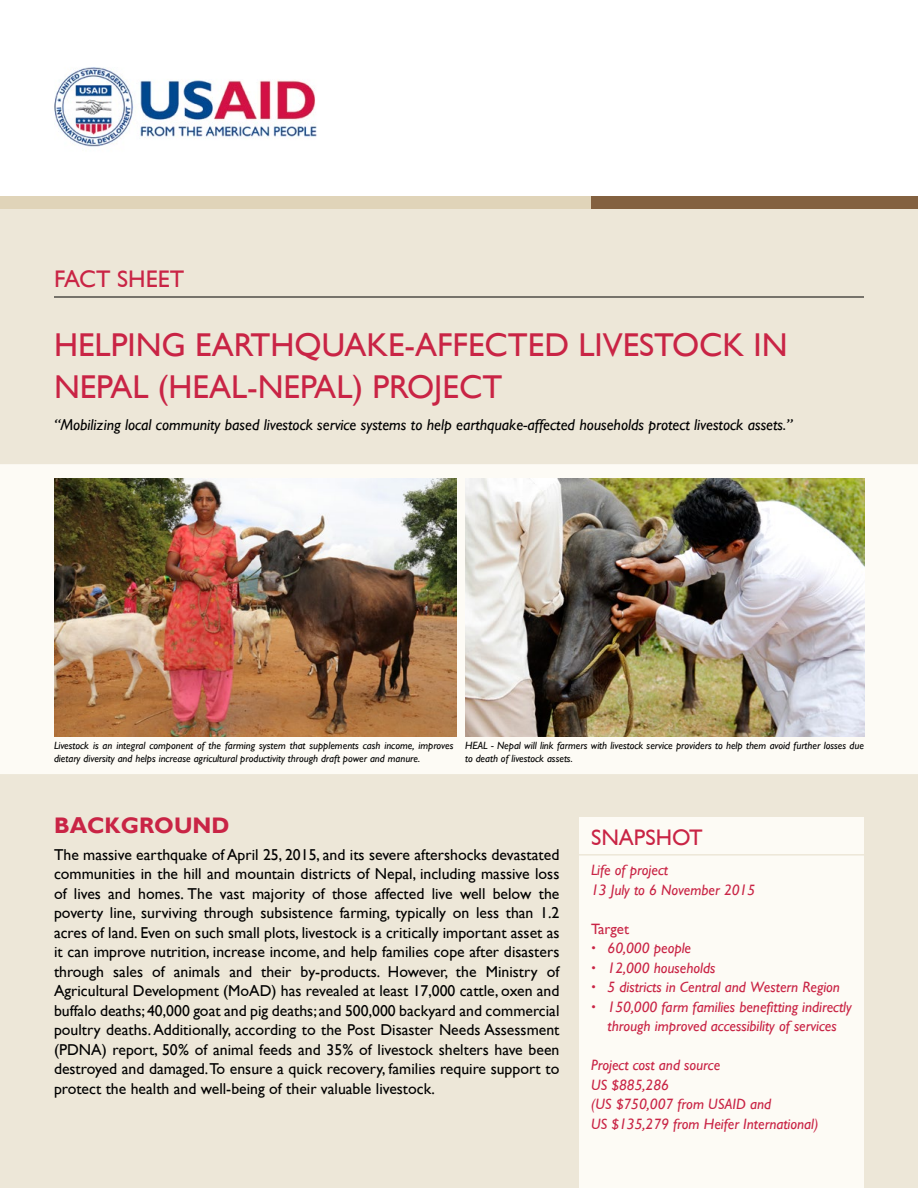
<style>
.page{position:relative;width:918px;height:1188px;background:#ede7d8}
.page>*{position:absolute;margin:0;border:0;box-sizing:border-box;transform-origin:0 0}
.t1{font:33px/42px "Gill Sans";color:#c92445}
.t2{font:24px "Gill Sans";color:#c92445}
.t3{font:700 22.5px "Gill Sans";color:#c92445}
.t4{font:22.5px "Gill Sans";color:#c92445}
.Body_text{font:15.75px/19.5px "Gill Sans";color:#000;text-align:justify}
.t5{font:italic 15.75px "Gill Sans";color:#000}
.t6{font:italic 15px/19.5px "Gill Sans";color:#c92445;text-align:center}
.t7{font:15px "Gill Sans";color:#c92445}
.Body_text-2{font:italic 10.5px/13.5px "Gill Sans";color:#000}
</style>
<div class="page">
<div style="left:0;top:464px;width:918px;height:310px;background:#fdfbf5"></div>
<div style="left:0;top:0;width:918px;height:198px;background:#fff"></div>
<img style="left:54px;top:67px;width:263px;height:80px">
<img style="left:465px;top:479px;width:399px;height:258px">
<div style="left:0;top:197px;width:592px;height:12px;background:#e0d4b9"></div>
<div style="left:592px;top:197px;width:326px;height:12px;background:#836140"></div>
<div style="left:579px;top:817px;width:284px;height:371px;background:#fdfbf5"></div>
<hr style="left:579px;top:854px;width:299px;height:2px;background:#ede7d8">
<img style="left:54px;top:479px;width:403px;height:258px">
<hr style="left:54px;top:297px;width:810px;height:1px;background:#000">
<p class="t2" style="left:54px;top:266px;width:132px">FACT SHEET</p>
<p class="t1" style="left:54px;top:324px;width:735px">HELPING EARTHQUAKE-AFFECTED LIVESTOCK IN<br>NEPAL (HEAL-NEPAL) PROJECT</p>
<p class="t5" style="left:54px;top:416px;width:740px">“Mobilizing local community based livestock service systems to help earthquake-affected households protect livestock assets.”</p>
<p class="Body_text-2" style="left:54px;top:739px;width:401px">Livestock is an integral component of the farming system that supplements cash income, improves dietary diversity and helps increase agricultural productivity through draft power and manure.</p>
<p class="Body_text-2" style="left:465px;top:739px;width:400px">HEAL - Nepal will link farmers with livestock service providers to help them avoid further losses due to death of livestock assets.</p>
<p class="t3" style="left:54px;top:812px;width:177px">BACKGROUND</p>
<p class="Body_text" style="left:54px;top:845px;width:507px">The massive earthquake of April 25, 2015, and its severe aftershocks devastated communities in the hill and mountain districts of Nepal, including massive loss of lives and homes. The vast majority of those affected live well below the poverty line, surviving through subsistence farming, typically on less than 1.2 acres of land. Even on such small plots, livestock is a critically important asset as it can improve nutrition, increase income, and help families cope after disasters through sales of animals and their by-products. However, the Ministry of Agricultural Development (MoAD) has revealed at least 17,000 cattle, oxen and buffalo deaths; 40,000 goat and pig deaths; and 500,000 backyard and commercial poultry deaths. Additionally, according to the Post Disaster Needs Assessment (PDNA) report, 50% of animal feeds and 35% of livestock shelters have been destroyed and damaged. To ensure a quick recovery, families require support to protect the health and well-being of their valuable livestock.</p>
<p class="t4" style="left:591px;top:825px;width:113px">SNAPSHOT</p>
<p class="t6" style="left:591px;top:861px;width:78px">Life of project</p>
<p class="t6" style="left:591px;top:880px;width:166px">13 July to 6 November 2015</p>
<p class="t7" style="left:591px;top:921px;width:40px">Target</p>
<p class="t6" style="left:591px;top:939px;width:102px">• 60,000 people</p>
<p class="t6" style="left:591px;top:958px;width:126px">• 12,000 households</p>
<p class="t6" style="left:591px;top:978px;width:250px">• 5 districts in Central and Western Region</p>
<p class="t6" style="left:591px;top:997px;width:262px">• 150,000 farm families benefitting indirectly through improved accessibility of services</p>
<p class="t6" style="left:591px;top:1056px;width:131px">Project cost and source</p>
<p class="t6" style="left:591px;top:1075px;width:79px">US $885,286</p>
<p class="t6" style="left:591px;top:1095px;width:182px">(US $750,007 from USAID and</p>
<p class="t6" style="left:591px;top:1114px;width:229px">US $135,279 from Heifer International)</p>
</div>
